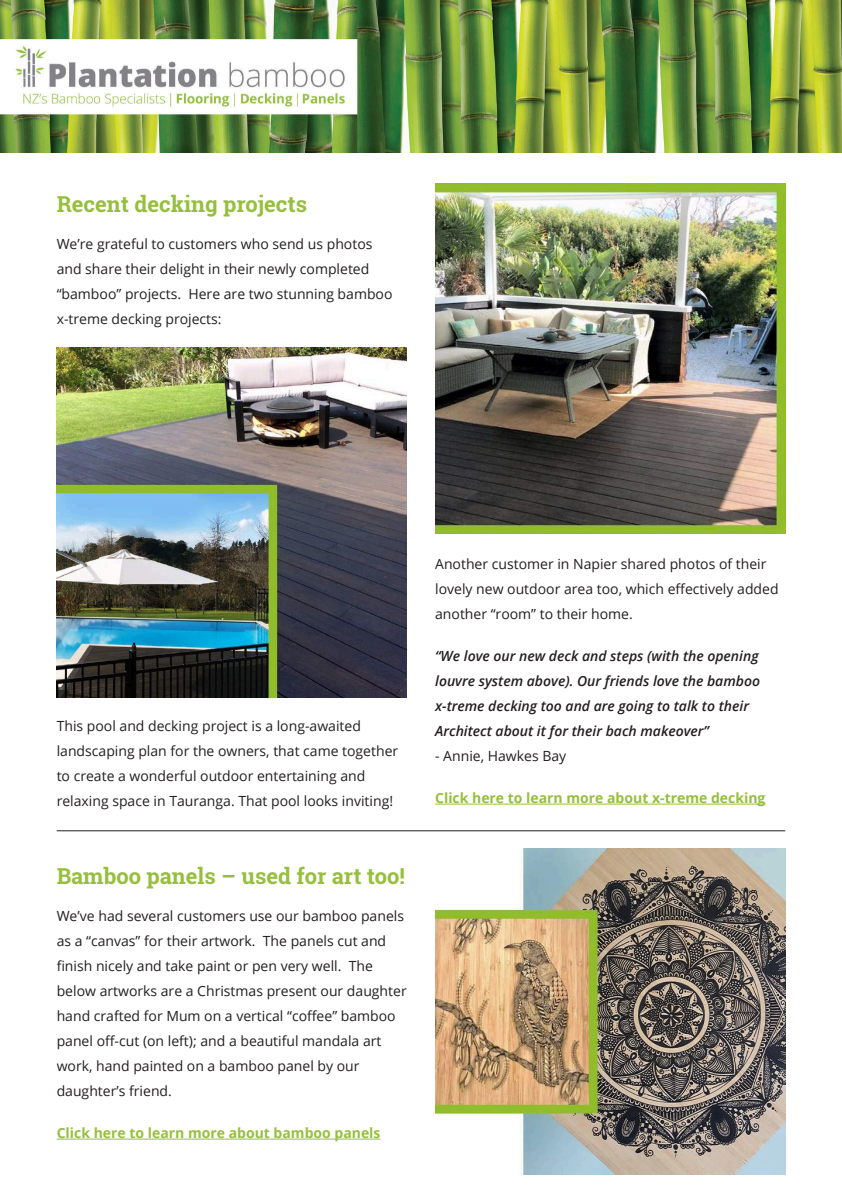
<style>
.page{position:relative;width:842px;height:1191px;background:#fff}
.page>*{position:absolute;margin:0;border:0;box-sizing:border-box;transform-origin:0 0}
.t1{font:700 22px "Roboto Slab";color:#96bf3d}
.t2{font:14px/25px "Open Sans";color:#231f20}
.t3{font:italic 600 14px/25px "Open Sans";color:#231f20}
.t4{font:700 14px "Open Sans";color:#96bf3d}
</style>
<div class="page">
<img style="left:0;top:0;width:842px;height:153px">
<hr style="left:57px;top:1138px;width:323px;height:1px;background:#96bf3d">
<img style="left:57px;top:347px;width:350px;height:350px">
<img style="left:435px;top:183px;width:350px;height:350px">
<hr style="left:435px;top:803px;width:330px;height:1px;background:#96bf3d">
<hr style="left:57px;top:830px;width:728px;height:1px;background:#231f20">
<img style="left:435px;top:848px;width:350px;height:326px">
<h1 class="t1" style="left:57px;top:189px;width:252px">Recent decking projects</h1>
<p class="t2" style="left:57px;top:231px;width:337px">We’re grateful to customers who send us photos and share their delight in their newly completed “bamboo” projects. Here are two stunning bamboo x-treme decking projects:</p>
<p class="t2" style="left:57px;top:713px;width:343px">This pool and decking project is a long-awaited landscaping plan for the owners, that came together to create a wonderful outdoor entertaining and relaxing space in Tauranga. That pool looks inviting!</p>
<h1 class="t1" style="left:57px;top:861px;width:350px">Bamboo panels – used for art too!</h1>
<p class="t2" style="left:57px;top:903px;width:351px">We’ve had several customers use our bamboo panels as a “canvas” for their artwork. The panels cut and finish nicely and take paint or pen very well. The below artworks are a Christmas present our daughter hand crafted for Mum on a vertical “coffee” bamboo panel off-cut (on left); and a beautiful mandala art work, hand painted on a bamboo panel by our daughter’s friend.</p>
<p class="t4" style="left:57px;top:1123px;width:325px">Click here to learn more about bamboo panels</p>
<p class="t2" style="left:435px;top:551px;width:345px">Another customer in Napier shared photos of their lovely new outdoor area too, which effectively added another “room” to their home.</p>
<p class="t3" style="left:435px;top:643px;width:326px">“We love our new deck and steps (with the opening louvre system above). Our friends love the bamboo x-treme decking too and are going to talk to their Architect about it for their bach makeover”</p>
<p class="t2" style="left:435px;top:743px;width:133px">- Annie, Hawkes Bay</p>
<p class="t4" style="left:435px;top:788px;width:332px">Click here to learn more about x-treme decking</p>
</div>
